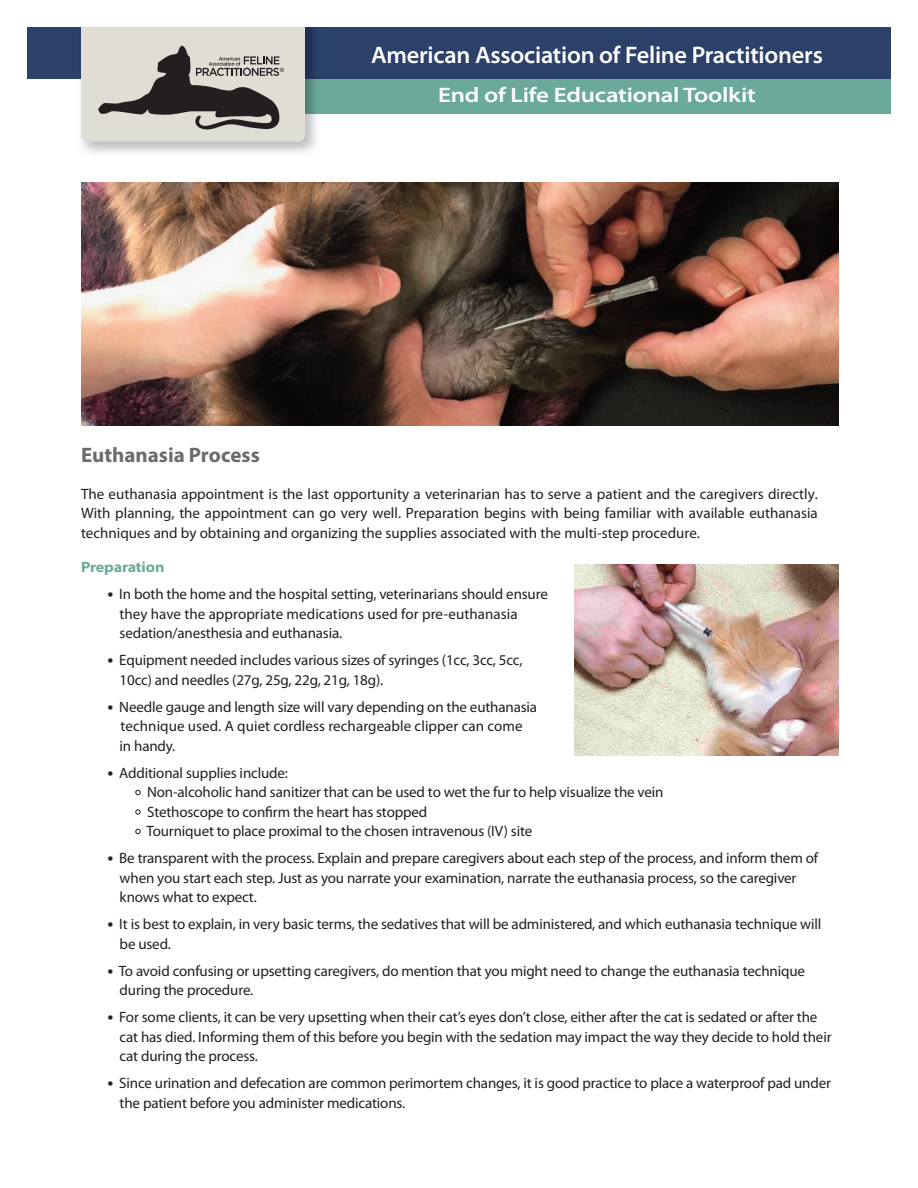
<style>
.page{position:relative;width:918px;height:1188px;background:#fff}
.page>*{position:absolute;margin:0;border:0;box-sizing:border-box;transform-origin:0 0}
.t1{font:600 semi-expanded 24px "Myriad Pro";letter-spacing:-.01em;color:#fff;scale:.94 1}
.t2{font:600 semi-expanded 21px "Myriad Pro";letter-spacing:-.01em;color:#fff;scale:1.1 1}
.t3{font:700 21px "Myriad Pro";color:#696b73}
.t4{font:15px/19.5px "Myriad Pro";letter-spacing:-.01em;color:#231f20}
.t5{font:700 semi-expanded 15px "Myriad Pro";letter-spacing:-.01em;color:#6baa9a}
.s1{font-size:21px}
.s2{font-size:21px;color:#fff}
</style>
<div class="page">
<div style="left:296px;top:72px;width:595px;height:42px;background:#6baa9a"></div>
<div style="left:27px;top:27px;width:864px;height:52px;background:#2b4169"></div>
<div style="left:81px;top:0;width:224px;height:142px;background:#e0ddd4;border-radius:6px"></div>
<svg style="left:98px;top:46px;width:186px;height:83px"></svg>
<div style="left:0;top:0;width:918px;height:27px;background:#fff"></div>
<img style="left:81px;top:183px;width:757px;height:242px">
<img style="left:574px;top:564px;width:265px;height:192px">
<h1 class="t1" style="left:371px;top:46px;width:482px">American Association of Feline Practitioners</h1>
<h2 class="t2" style="left:438px;top:87px;width:290px">End of Life Educational Toolkit</h2>
<h2 class="t3" style="left:81px;top:441px;width:180px">Euthanasia Process</h2>
<p class="t4" style="left:81px;top:485px;width:738px;text-align:justify">The euthanasia appointment is the last opportunity a veterinarian has to serve a patient and the caregivers directly.<br>With planning, the appointment can go very well. Preparation begins with being familiar with available euthanasia techniques and by obtaining and organizing the supplies associated with the multi-step procedure.</p>
<p class="t5" style="left:81px;top:562px;width:85px">Preparation</p>
<p class="t4" style="left:120px;top:586px;width:430px;text-indent:-12px"><span class="s1">•</span> In both the home and the hospital setting, veterinarians should ensure they have the appropriate medications used for pre-euthanasia sedation/anesthesia and euthanasia.</p>
<p class="t4" style="left:120px;top:652px;width:404px;text-indent:-12px"><span class="s1">•</span> Equipment needed includes various sizes of syringes (1cc, 3cc, 5cc,<br>10cc) and needles (27g, 25g, 22g, 21g, 18g).</p>
<p class="t4" style="left:120px;top:698px;width:419px;text-indent:-12px"><span class="s1">•</span> Needle gauge and length size will vary depending on the euthanasia technique used. A quiet cordless rechargeable clipper can come<br>in handy.</p>
<p class="t4" style="left:108px;top:764px;width:182px"><span class="s1">•</span> Additional supplies include:</p>
<p class="t4" style="left:135px;top:784px;width:530px"><span class="s2">•</span> Non-alcoholic hand sanitizer that can be used to wet the fur to help visualize the vein</p>
<p class="t4" style="left:135px;top:803px;width:294px"><span class="s2">•</span> Stethoscope to confirm the heart has stopped</p>
<p class="t4" style="left:135px;top:823px;width:399px"><span class="s2">•</span> Tourniquet to place proximal to the chosen intravenous (IV) site</p>
<p class="t4" style="left:120px;top:850px;width:700px;text-indent:-12px"><span class="s1">•</span> Be transparent with the process. Explain and prepare caregivers about each step of the process, and inform them of when you start each step. Just as you narrate your examination, narrate the euthanasia process, so the caregiver knows what to expect.</p>
<p class="t4" style="left:120px;top:916px;width:703px;text-indent:-12px"><span class="s1">•</span> It is best to explain, in very basic terms, the sedatives that will be administered, and which euthanasia technique will be used.</p>
<p class="t4" style="left:120px;top:962px;width:687px;text-indent:-12px"><span class="s1">•</span> To avoid confusing or upsetting caregivers, do mention that you might need to change the euthanasia technique during the procedure.</p>
<p class="t4" style="left:120px;top:1009px;width:713px;text-indent:-12px"><span class="s1">•</span> For some clients, it can be very upsetting when their cat’s eyes don’t close, either after the cat is sedated or after the cat has died. Informing them of this before you begin with the sedation may impact the way they decide to hold their cat during the process.</p>
<p class="t4" style="left:120px;top:1075px;width:713px;text-indent:-12px"><span class="s1">•</span> Since urination and defecation are common perimortem changes, it is good practice to place a waterproof pad under the patient before you administer medications.</p>
</div>
